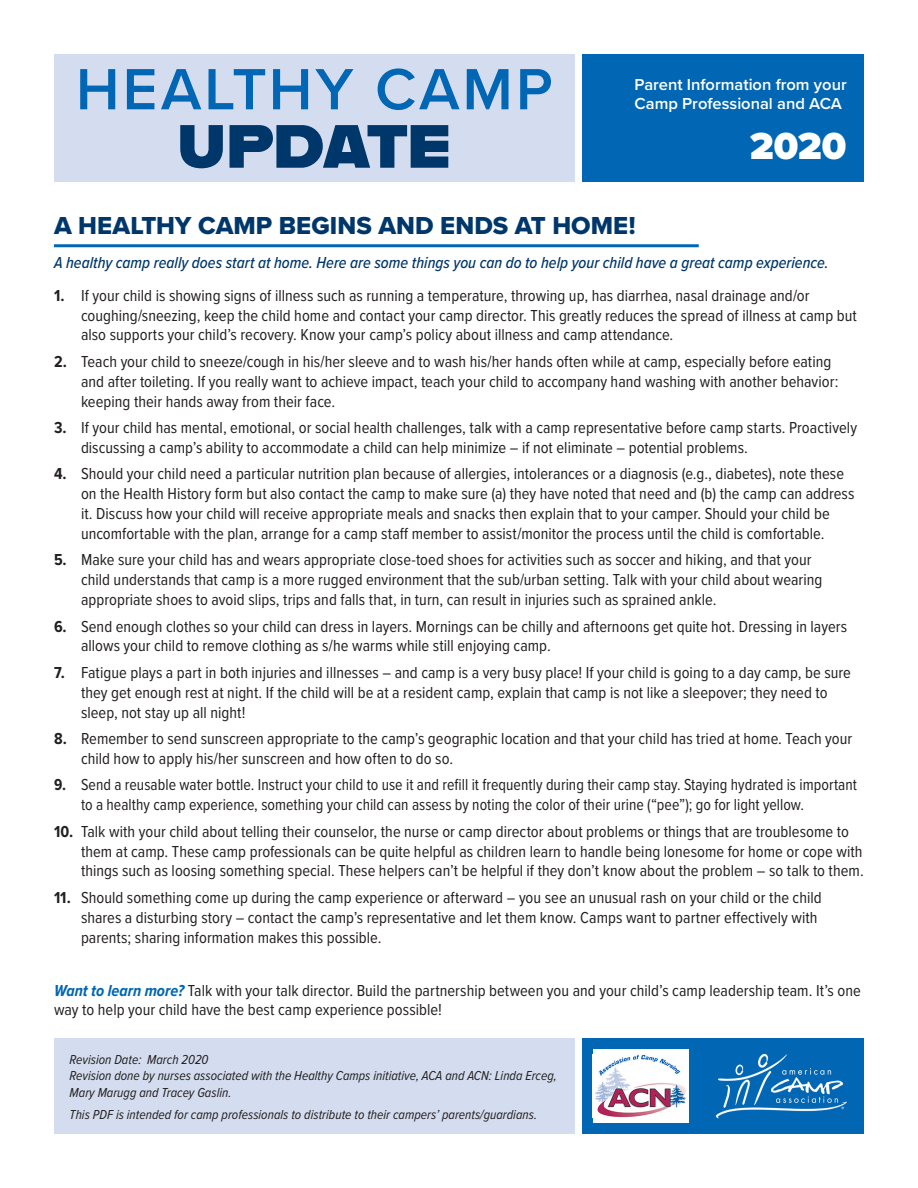
<style>
.page{position:relative;width:918px;height:1188px;background:#fff}
.page>*{position:absolute;margin:0;border:0;box-sizing:border-box;transform-origin:0 0}
.t1{font:60.9px "Alfarn";letter-spacing:-.015em;color:#00376b}
.t2{font:600 60.3px "Proxima Nova";letter-spacing:.045em;color:#0166b3}
.t3{font:900 39.15px "Proxima Nova";color:#fff}
.t4{font:25.5px "Proxima Nova Extrabld";color:#00376b}
.t5{font:16.5px/19.8px "Proxima Nova Cond";color:#231f20}
.t6{font:16.5px/19.8px "Proxima Nova Cond";color:#231f20;scale:.96 1}
.t7{font:italic 500 16.5px "Proxima Nova Cond";color:#00376b}
.t8{font:600 16.5px/19.8px "Proxima Nova";color:#fff}
.t9{font:italic 13.5px/16.2px "Proxima Nova Cond";color:#231f20}
.s1{font-weight:700}
.s2{font-weight:700;font-style:italic;color:#0166b3}
</style>
<div class="page">
<div style="left:582px;top:1039px;width:282px;height:95px;background:#0166b3"></div>
<div style="left:54px;top:54px;width:521px;height:127px;background:#d4ddef"></div>
<div style="left:582px;top:54px;width:282px;height:127px;background:#0166b3"></div>
<hr style="left:54px;top:244px;width:645px;height:3px;background:#0166b3">
<div style="left:593px;top:1050px;width:95px;height:73px;background:#fff"></div>
<img style="left:595px;top:1054px;width:91px;height:64px">
<div style="left:54px;top:1039px;width:521px;height:95px;background:#d4ddef"></div>
<img style="left:715px;top:1053px;width:132px;height:66px">
<p class="t2" style="left:76px;top:44px;width:478px">HEALTHY CAMP</p>
<p class="t1" style="left:178px;top:110px;width:275px">UPDATE</p>
<p class="t8" style="left:635px;top:74px;width:214px">Parent Information from your<br>Camp Professional and ACA</p>
<p class="t3" style="left:750px;top:117px;width:98px">2020</p>
<p class="t4" style="left:54px;top:207px;width:583px">A HEALTHY CAMP BEGINS AND ENDS AT HOME!</p>
<p class="t7" style="left:54px;top:250px;width:776px">A healthy camp really does start at home. Here are some things you can do to help your child have a great camp experience.</p>
<p class="t5" style="left:81px;top:285px;width:777px;text-indent:-27px"><span class="s1">1.</span> If your child is showing signs of illness such as running a temperature, throwing up, has diarrhea, nasal drainage and/or coughing/sneezing, keep the child home and contact your camp director. This greatly reduces the spread of illness at camp but also supports your child’s recovery. Know your camp’s policy about illness and camp attendance.</p>
<p class="t5" style="left:81px;top:351px;width:759px;text-indent:-27px"><span class="s1">2.</span> Teach your child to sneeze/cough in his/her sleeve and to wash his/her hands often while at camp, especially before eating and after toileting. If you really want to achieve impact, teach your child to accompany hand washing with another behavior: keeping their hands away from their face.</p>
<p class="t5" style="left:81px;top:417px;width:778px;text-indent:-27px"><span class="s1">3.</span> If your child has mental, emotional, or social health challenges, talk with a camp representative before camp starts. Proactively discussing a camp’s ability to accommodate a child can help minimize – if not eliminate – potential problems.</p>
<p class="t5" style="left:81px;top:463px;width:775px;text-indent:-27px"><span class="s1">4.</span> Should your child need a particular nutrition plan because of allergies, intolerances or a diagnosis (e.g., diabetes), note these on the Health History form but also contact the camp to make sure (a) they have noted that need and (b) the camp can address it. Discuss how your child will receive appropriate meals and snacks then explain that to your camper. Should your child be uncomfortable with the plan, arrange for a camp staff member to assist/monitor the process until the child is comfortable.</p>
<p class="t5" style="left:81px;top:549px;width:743px;text-indent:-27px"><span class="s1">5.</span> Make sure your child has and wears appropriate close-toed shoes for activities such as soccer and hiking, and that your child understands that camp is a more rugged environment that the sub/urban setting. Talk with your child about wearing appropriate shoes to avoid slips, trips and falls that, in turn, can result in injuries such as sprained ankle.</p>
<p class="t5" style="left:81px;top:616px;width:768px;text-indent:-27px"><span class="s1">6.</span> Send enough clothes so your child can dress in layers. Mornings can be chilly and afternoons get quite hot. Dressing in layers allows your child to remove clothing as s/he warms while still enjoying camp.</p>
<p class="t5" style="left:81px;top:662px;width:771px;text-indent:-27px"><span class="s1">7.</span> Fatigue plays a part in both injuries and illnesses – and camp is a very busy place! If your child is going to a day camp, be sure they get enough rest at night. If the child will be at a resident camp, explain that camp is not like a sleepover; they need to sleep, not stay up all night!</p>
<p class="t5" style="left:81px;top:728px;width:773px;text-indent:-27px"><span class="s1">8.</span> Remember to send sunscreen appropriate to the camp’s geographic location and that your child has tried at home. Teach your child how to apply his/her sunscreen and how often to do so.</p>
<p class="t6" style="left:81px;top:774px;width:810px;text-indent:-27px"><span class="s1">9.</span> Send a reusable water bottle. Instruct your child to use it and refill it frequently during their camp stay. Staying hydrated is important to a healthy camp experience, something your child can assess by noting the color of their urine (“pee”); go for light yellow.</p>
<p class="t5" style="left:81px;top:821px;width:784px;text-indent:-27px"><span class="s1">10.</span> Talk with your child about telling their counselor, the nurse or camp director about problems or things that are troublesome to them at camp. These camp professionals can be quite helpful as children learn to handle being lonesome for home or cope with things such as loosing something special. These helpers can’t be helpful if they don’t know about the problem – so talk to them.</p>
<p class="t5" style="left:81px;top:887px;width:742px;text-indent:-27px"><span class="s1">11.</span> Should something come up during the camp experience or afterward – you see an unusual rash on your child or the child shares a disturbing story – contact the camp’s representative and let them know. Camps want to partner effectively with parents; sharing information makes this possible.</p>
<p class="t5" style="left:54px;top:980px;width:808px"><span class="s2">Want to learn more?</span> Talk with your talk director. Build the partnership between you and your child’s camp leadership team. It’s one way to help your child have the best camp experience possible!</p>
<p class="t9" style="left:70px;top:1051px;width:140px">Revision Date: March 2020</p>
<p class="t9" style="left:70px;top:1067px;width:489px">Revision done by nurses associated with the Healthy Camps initiative, ACA and ACN: Linda Erceg,<br>Mary Marugg and Tracey Gaslin.</p>
<p class="t9" style="left:70px;top:1106px;width:469px">This PDF is intended for camp professionals to distribute to their campers’ parents/guardians.</p>
</div>
